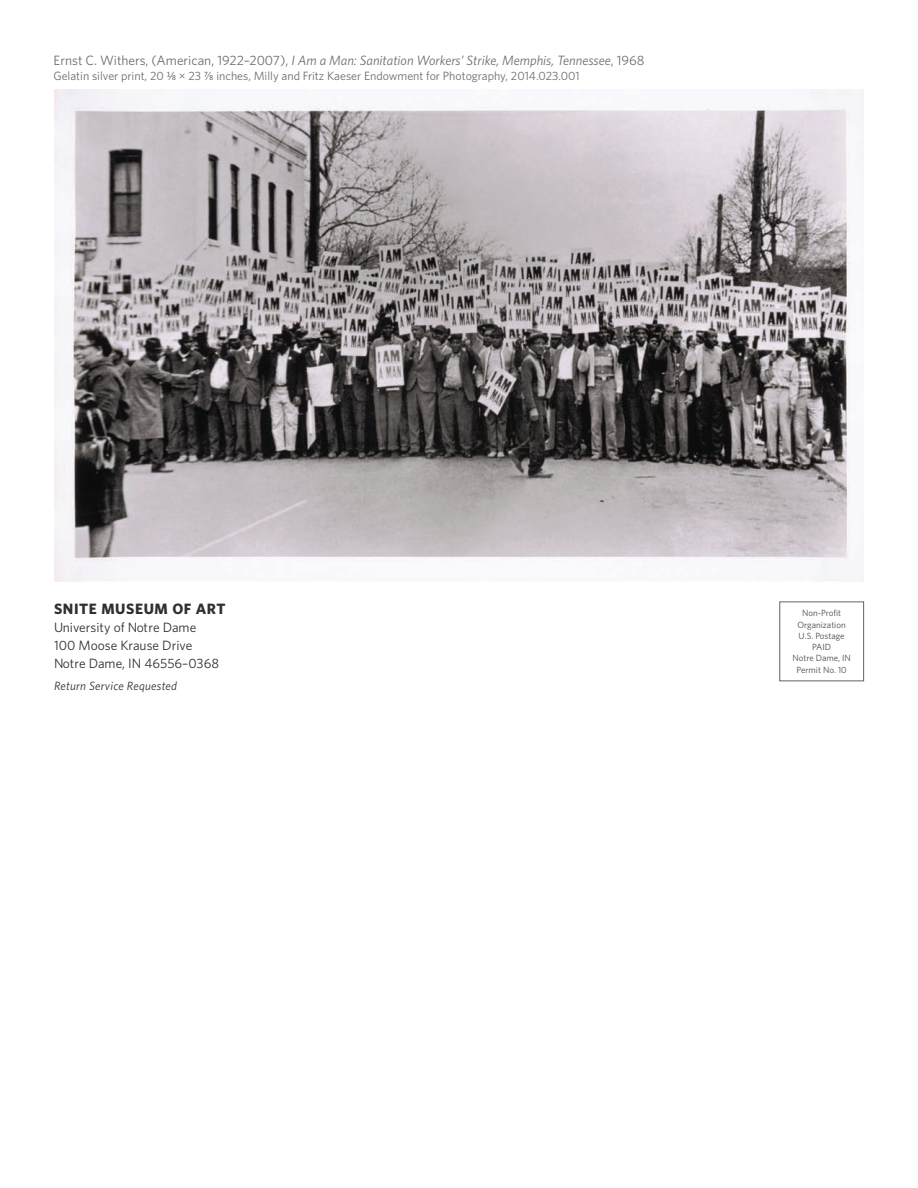
<style>
.page{position:relative;width:918px;height:1188px;background:#fff}
.page>*{position:absolute;margin:0;border:0;box-sizing:border-box;transform-origin:0 0}
.t1{font:700 15px "Whitney HTF";letter-spacing:.04em;color:#312f30}
.t2{font:italic 13.5px "Whitney HTF";color:#6c6d70}
.t3{font:13.5px/18px "Whitney HTF";color:#312f30}
.t4{font:12px "Whitney HTF";color:#6c6d70}
.t5{font:italic 12px "Whitney HTF";letter-spacing:.02em;color:#312f30}
.t6{font:9px/11.2px "Whitney HTF";color:#4b4c4d;text-align:center}
.s1{font-style:normal}
.s2{font-family:"Whitney Numeric"}
</style>
<div class="page">
<div style="left:779px;top:602px;width:85px;height:79px;border:1px solid #636366"></div>
<img style="left:54px;top:89px;width:810px;height:493px">
<p class="t2" style="left:54px;top:53px;width:593px"><span class="s1">Ernst C. Withers, (American, 1922–2007),</span> I Am a Man: Sanitation Workers’ Strike, Memphis, Tennessee<span class="s1">, 1968</span></p>
<p class="t4" style="left:53px;top:69px;width:528px">Gelatin silver print, 20 <span class="s2">V</span> µ 23 <span class="s2">Y</span> inches, Milly and Fritz Kaeser Endowment for Photography, 2014.023.001</p>
<p class="t1" style="left:54px;top:600px;width:173px">SNITE MUSEUM OF ART</p>
<p class="t3" style="left:54px;top:618px;width:167px">University of Notre Dame<br>100 Moose Krause Drive<br>Notre Dame, IN 46556–0368</p>
<p class="t5" style="left:54px;top:679px;width:125px">Return Service Requested</p>
<p class="t6" style="left:792px;top:607px;width:60px">Non-Profit<br>Organization<br>U.S. Postage<br>PAID<br>Notre Dame, IN<br>Permit No. 10</p>
</div>
